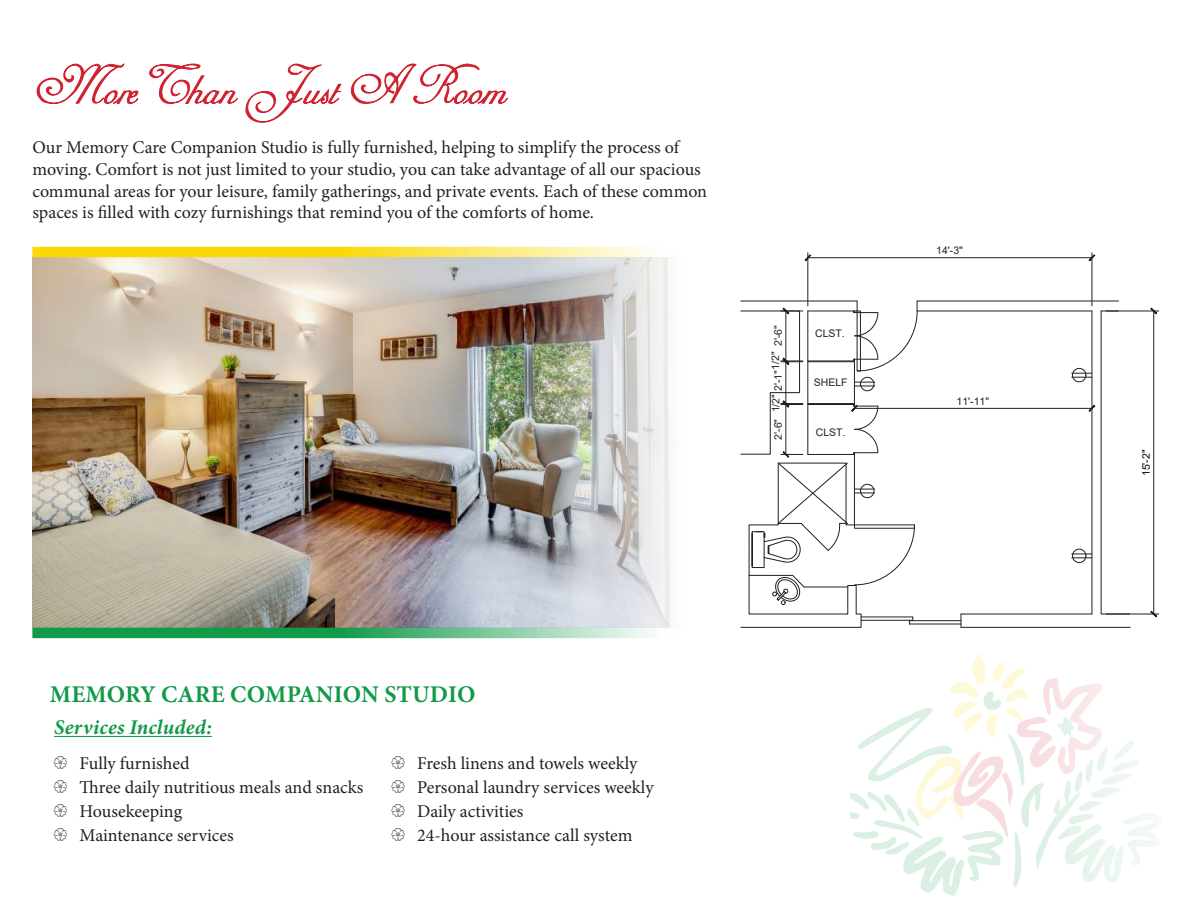
<style>
.page{position:relative;width:1188px;height:918px;background:#fff}
.page>*{position:absolute;margin:0;border:0;box-sizing:border-box;transform-origin:0 0}
.Titles{font:63px "Adine Kirnberg Alternate";color:#d0202e}
.t1{font:700 24px "Minion Pro";letter-spacing:.01em;color:#119a48}
.Menu_Items{font:italic 700 21px "Minion Pro";letter-spacing:.015em;color:#119a48}
.t2{font:18px/21.6px "Minion Pro";color:#231f20}
.t3{font:10.5px "Arial";color:#231f20}
.t4{font:10.5px "Arial";color:#040503}
</style>
<div class="page">
<svg style="left:851px;top:654px;width:310px;height:242px"></svg>
<svg style="left:36px;top:63px;width:103px;height:41px"></svg>
<svg style="left:149px;top:63px;width:193px;height:60px"></svg>
<svg style="left:351px;top:63px;width:157px;height:41px"></svg>
<hr style="left:54px;top:736px;width:158px;height:1px;background:#119a48">
<hr style="left:1106px;top:614px;width:53px;height:1px;background:#231f20">
<hr style="left:1106px;top:311px;width:53px;height:1px;background:#231f20">
<hr style="left:1153px;top:311px;width:1px;height:303px;background:#231f20">
<svg style="left:1150px;top:610px;width:10px;height:8px"></svg>
<svg style="left:1139px;top:307px;width:19px;height:8px"></svg>
<hr style="left:807px;top:253px;width:1px;height:53px;background:#231f20">
<hr style="left:1092px;top:253px;width:1px;height:53px;background:#231f20">
<hr style="left:808px;top:257px;width:284px;height:1px;background:#231f20">
<svg style="left:804px;top:254px;width:8px;height:20px"></svg>
<svg style="left:1088px;top:252px;width:8px;height:10px"></svg>
<svg style="left:741px;top:298px;width:389px;height:330px"></svg>
<div style="left:919px;top:452px;width:125px;height:23px;background:#fff"></div>
<img style="left:32px;top:257px;width:639px;height:371px">
<svg style="left:32px;top:628px;width:619px;height:10px;background:#4ab274"></svg>
<svg style="left:32px;top:247px;width:619px;height:10px;background:#fae242"></svg>
<p class="Titles" style="left:33px;top:55px;width:476px">More Than Just A Room</p>
<p class="t2" style="left:32px;top:137px;width:676px">Our Memory Care Companion Studio is fully furnished, helping to simplify the process of moving. Comfort is not just limited to your studio, you can take advantage of all our spacious communal areas for your leisure, family gatherings, and private events. Each of these common spaces is filled with cozy furnishings that remind you of the comforts of home.</p>
<p class="t3" style="left:771px;top:346px;width:22px;rotate:-90deg">2'-6"</p>
<p class="t3" style="left:771px;top:391px;width:22px;rotate:-90deg">2'-1"</p>
<p class="t3" style="left:771px;top:440px;width:22px;rotate:-90deg">2'-6"</p>
<p class="t3" style="left:768px;top:370px;width:20px;rotate:-90deg">1/2"</p>
<p class="t3" style="left:769px;top:412px;width:20px;rotate:-90deg">1/2"</p>
<p class="t3" style="left:815px;top:326px;width:31px">CLST.</p>
<p class="t3" style="left:814px;top:375px;width:35px">SHELF</p>
<p class="t3" style="left:816px;top:426px;width:31px">CLST.</p>
<p class="t3" style="left:936px;top:243px;width:28px">14'-3"</p>
<p class="t3" style="left:957px;top:394px;width:34px">11'-11"</p>
<p class="t1" style="left:50px;top:677px;width:427px">MEMORY CARE COMPANION STUDIO</p>
<p class="Menu_Items" style="left:54px;top:713px;width:159px">Services Included:</p>
<p class="t2" style="left:80px;top:752px;width:111px">Fully furnished</p>
<p class="t2" style="left:80px;top:776px;width:285px">Three daily nutritious meals and snacks</p>
<p class="t2" style="left:80px;top:800px;width:104px">Housekeeping</p>
<p class="t2" style="left:80px;top:824px;width:156px">Maintenance services</p>
<p class="t2" style="left:417px;top:752px;width:222px">Fresh linens and towels weekly</p>
<p class="t2" style="left:417px;top:776px;width:238px">Personal laundry services weekly</p>
<p class="t2" style="left:417px;top:800px;width:108px">Daily activities</p>
<p class="t2" style="left:417px;top:824px;width:217px">24-hour assistance call system</p>
<p class="t4" style="left:1139px;top:476px;width:28px;rotate:-90deg">15'-2"</p>
</div>
